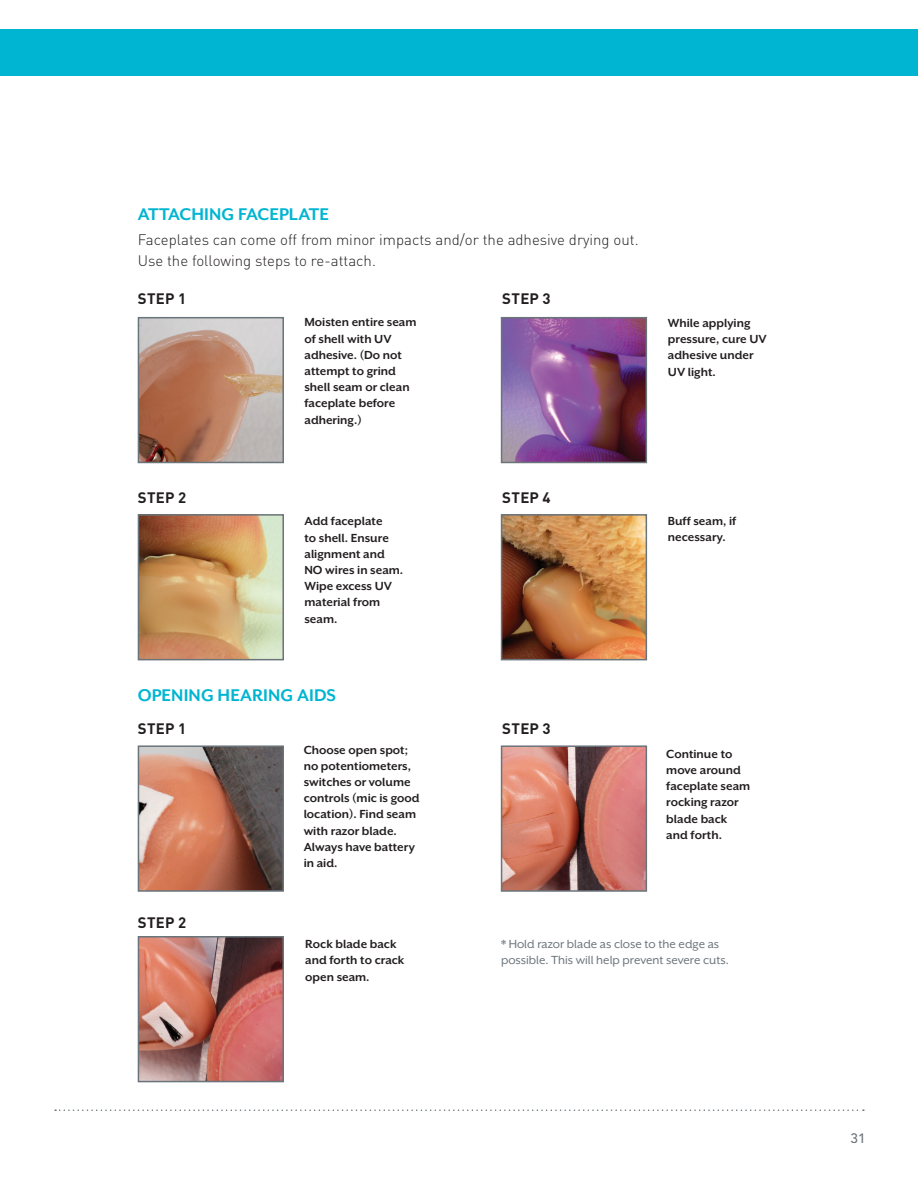
<style>
.page{position:relative;width:918px;height:1188px;background:#fff}
.page>*{position:absolute;margin:0;border:0;box-sizing:border-box;transform-origin:0 0}
.t1{font:700 19.5px "Mr Eaves XL San OT";letter-spacing:.005em;color:#00b5d1}
.t2{font:300 15px/21px "DINOT";color:#231f20}
.t3{font:700 15px "DINOT";letter-spacing:.02em;color:#231f20}
.t4{font:700 13.5px/16.2px "Mr Eaves XL San OT";color:#231f20}
.t5{font:13.5px/16.2px "Mr Eaves XL San OT";color:#6a747b}
.t6{font:13.5px "Avenir LT SLI Std Medium";color:#6a747b}
</style>
<div class="page">
<div style="left:0;top:29px;width:918px;height:47px;background:#00b5d1"></div>
<svg style="left:55px;top:1109px;width:809px;height:2px"></svg>
<img style="left:141px;top:320px;width:140px;height:140px">
<div style="left:138px;top:317px;width:146px;height:146px;border:2px solid #6a747b"></div>
<img style="left:141px;top:517px;width:140px;height:140px">
<div style="left:138px;top:514px;width:146px;height:146px;border:2px solid #6a747b"></div>
<img style="left:141px;top:748px;width:140px;height:141px">
<div style="left:138px;top:745px;width:146px;height:147px;border:2px solid #6a747b"></div>
<img style="left:141px;top:939px;width:140px;height:140px">
<div style="left:138px;top:936px;width:146px;height:146px;border:2px solid #6a747b"></div>
<img style="left:504px;top:320px;width:140px;height:140px">
<div style="left:501px;top:317px;width:146px;height:146px;border:2px solid #6a747b"></div>
<img style="left:504px;top:517px;width:140px;height:140px">
<div style="left:501px;top:514px;width:146px;height:146px;border:2px solid #6a747b"></div>
<img style="left:504px;top:748px;width:140px;height:141px">
<div style="left:501px;top:745px;width:146px;height:147px;border:2px solid #6a747b"></div>
<h1 class="t1" style="left:138px;top:203px;width:193px">ATTACHING FACEPLATE</h1>
<p class="t2" style="left:138px;top:229px;width:502px">Faceplates can come off from minor impacts and/or the adhesive drying out.<br>Use the following steps to re-attach.</p>
<p class="t3" style="left:138px;top:289px;width:50px">STEP 1</p>
<p class="t3" style="left:502px;top:289px;width:50px">STEP 3</p>
<p class="t4" style="left:304px;top:314px;width:114px">Moisten entire seam of shell with UV adhesive. (Do not attempt to grind shell seam or clean faceplate before adhering.)</p>
<p class="t4" style="left:668px;top:315px;width:100px">While applying pressure, cure UV adhesive under<br>UV light.</p>
<p class="t3" style="left:138px;top:488px;width:50px">STEP 2</p>
<p class="t3" style="left:502px;top:488px;width:50px">STEP 4</p>
<p class="t4" style="left:304px;top:513px;width:100px">Add faceplate<br>to shell. Ensure alignment and<br>NO wires in seam.<br>Wipe excess UV material from seam.</p>
<p class="t4" style="left:668px;top:513px;width:70px">Buff seam, if necessary.</p>
<h1 class="t1" style="left:138px;top:684px;width:200px">OPENING HEARING AIDS</h1>
<p class="t3" style="left:138px;top:719px;width:50px">STEP 1</p>
<p class="t3" style="left:502px;top:719px;width:50px">STEP 3</p>
<p class="t4" style="left:304px;top:742px;width:117px">Choose open spot; no potentiometers, switches or volume controls (mic is good location). Find seam with razor blade.<br>Always have battery in aid.</p>
<p class="t4" style="left:666px;top:746px;width:85px">Continue to move around faceplate seam rocking razor blade back and forth.</p>
<p class="t3" style="left:138px;top:913px;width:50px">STEP 2</p>
<p class="t4" style="left:305px;top:936px;width:101px">Rock blade back and forth to crack open seam.</p>
<p class="t5" style="left:501px;top:936px;width:229px">* Hold razor blade as close to the edge as possible. This will help prevent severe cuts.</p>
<p class="t6" style="left:851px;top:1130px;width:17px">31</p>
</div>
